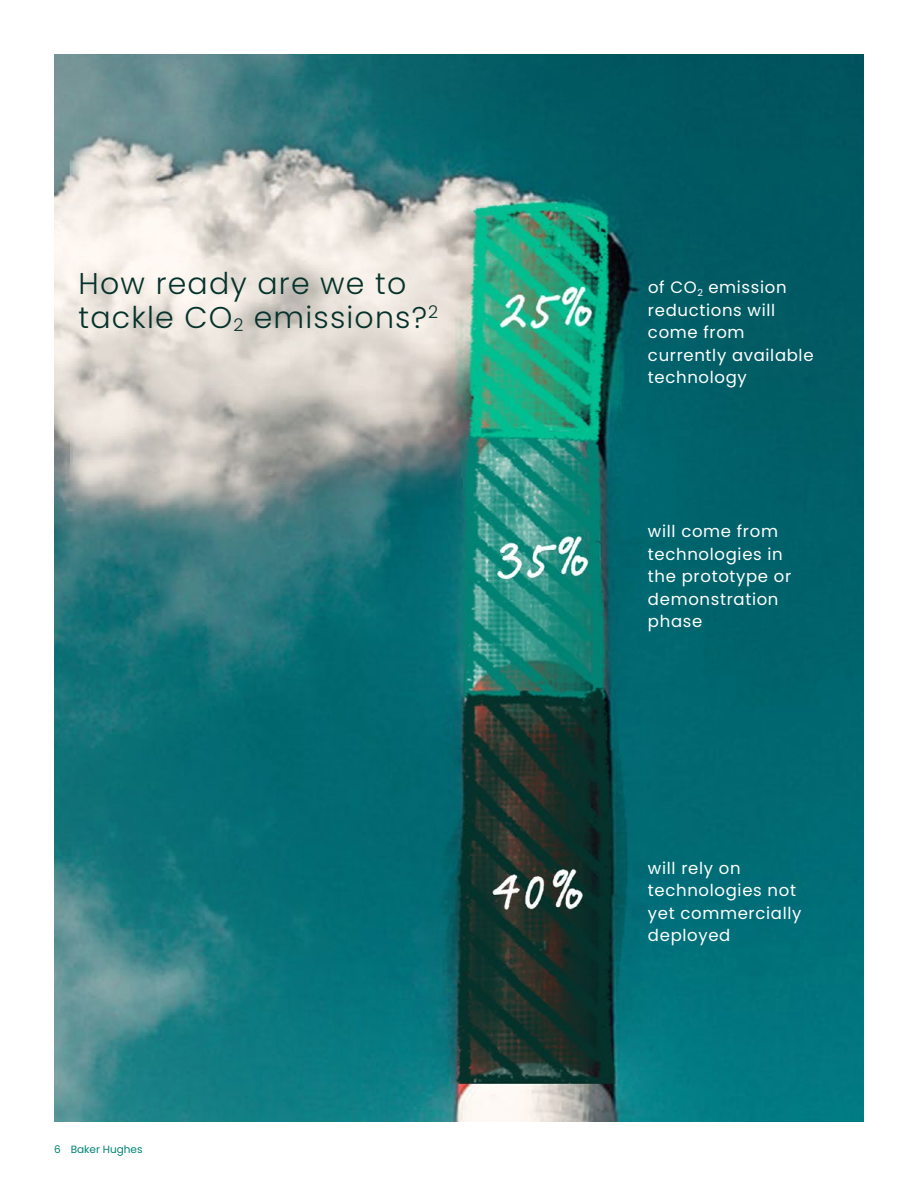
<style>
.page{position:relative;width:918px;height:1188px;background:#fff}
.page>*{position:absolute;margin:0;border:0;box-sizing:border-box;transform-origin:0 0}
.t1{font:300 30px/34.5px "Poppins";letter-spacing:.04em;color:#05322b}
.t2{font:16.5px/22.5px "Poppins";letter-spacing:.04em;color:#fff}
.t3{font:10.5px "Poppins";color:#018374}
</style>
<div class="page">
<img style="left:54px;top:54px;width:810px;height:1067px">
<h1 class="t1" style="left:79px;top:266px;width:361px">How ready are we to tackle CO<sub>2</sub> emissions?<sup>2</sup></h1>
<p class="t2" style="left:648px;top:276px;width:167px">of CO<sub>2</sub> emission reductions will come from currently available technology</p>
<p class="t2" style="left:648px;top:520px;width:145px">will come from technologies in the prototype or demonstration phase</p>
<p class="t3" style="left:54px;top:1143px;width:90px">6 Baker Hughes</p>
<p class="t2" style="left:648px;top:857px;width:155px">will rely on technologies not yet commercially deployed</p>
</div>
